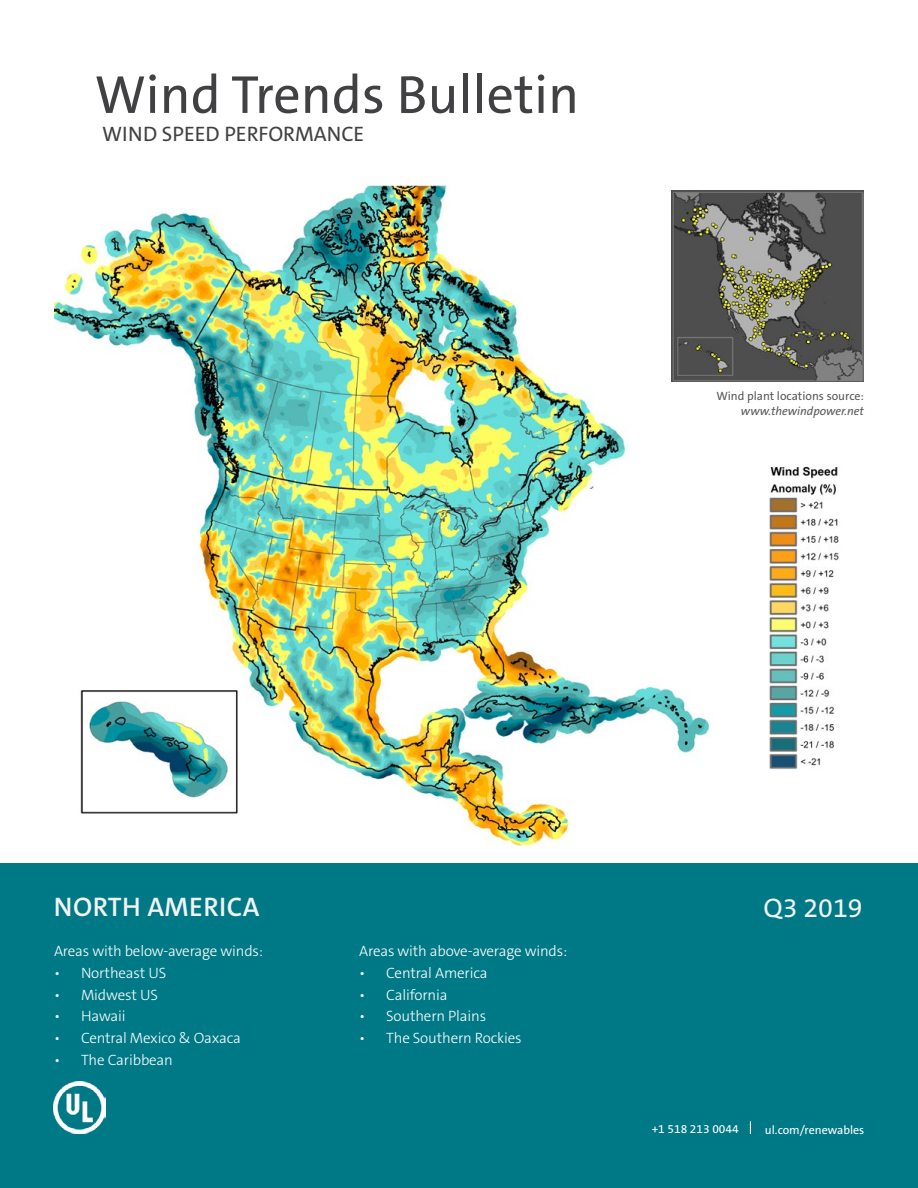
<style>
.page{position:relative;width:918px;height:1188px;background:#fff}
.page>*{position:absolute;margin:0;border:0;box-sizing:border-box;transform-origin:0 0}
.t1{font:54px "The Sans C5";color:#414042}
.t2{font:600 27px "The Sans C5";letter-spacing:.02em;color:#f3f3f3}
.t3{font:27px "The Sans C5";color:#f3f3f3}
.t4{font:21px "The Sans C5";color:#414042}
.t5{font:300 15px "The Sans C5";letter-spacing:-.01em;color:#fff}
.t6{font:12px "The Sans C5";color:#fff}
.t7{font:12px "The Sans C5";color:#58595b}
.t8{font:italic 12px "The Sans C5";color:#58595b}
</style>
<div class="page">
<div style="left:0;top:864px;width:918px;height:324px;background:#007987"></div>
<img style="left:54px;top:186px;width:660px;height:660px">
<img style="left:769px;top:466px;width:70px;height:304px">
<img style="left:672px;top:190px;width:192px;height:191px">
<svg style="left:750px;top:1121px;width:1px;height:13px"></svg>
<img style="left:54px;top:1081px;width:52px;height:53px">
<h1 class="t1" style="left:94px;top:60px;width:486px">Wind Trends Bulletin</h1>
<h3 class="t4" style="left:102px;top:120px;width:264px">WIND SPEED PERFORMANCE</h3>
<p class="t7" style="left:716px;top:388px;width:149px">Wind plant locations source:</p>
<p class="t8" style="left:741px;top:403px;width:125px">www.thewindpower.net</p>
<h2 class="t2" style="left:54px;top:890px;width:207px">NORTH AMERICA</h2>
<p class="t5" style="left:54px;top:941px;width:211px">Areas with below-average winds:</p>
<p class="t5" style="left:54px;top:963px;width:114px">• Northeast US</p>
<p class="t5" style="left:54px;top:985px;width:105px">• Midwest US</p>
<p class="t5" style="left:54px;top:1007px;width:73px">• Hawaii</p>
<p class="t5" style="left:54px;top:1028px;width:188px">• Central Mexico &amp; Oaxaca</p>
<p class="t5" style="left:54px;top:1050px;width:120px">• The Caribbean</p>
<p class="t5" style="left:359px;top:941px;width:210px">Areas with above-average winds:</p>
<p class="t5" style="left:359px;top:963px;width:130px">• Central America</p>
<p class="t5" style="left:359px;top:985px;width:90px">• California</p>
<p class="t5" style="left:359px;top:1007px;width:129px">• Southern Plains</p>
<p class="t5" style="left:359px;top:1028px;width:164px">• The Southern Rockies</p>
<h2 class="t3" style="left:764px;top:891px;width:101px">Q3 2019</h2>
<p class="t6" style="left:652px;top:1121px;width:89px">+1 518 213 0044</p>
<p class="t6" style="left:765px;top:1122px;width:101px">ul.com/renewables</p>
</div>
